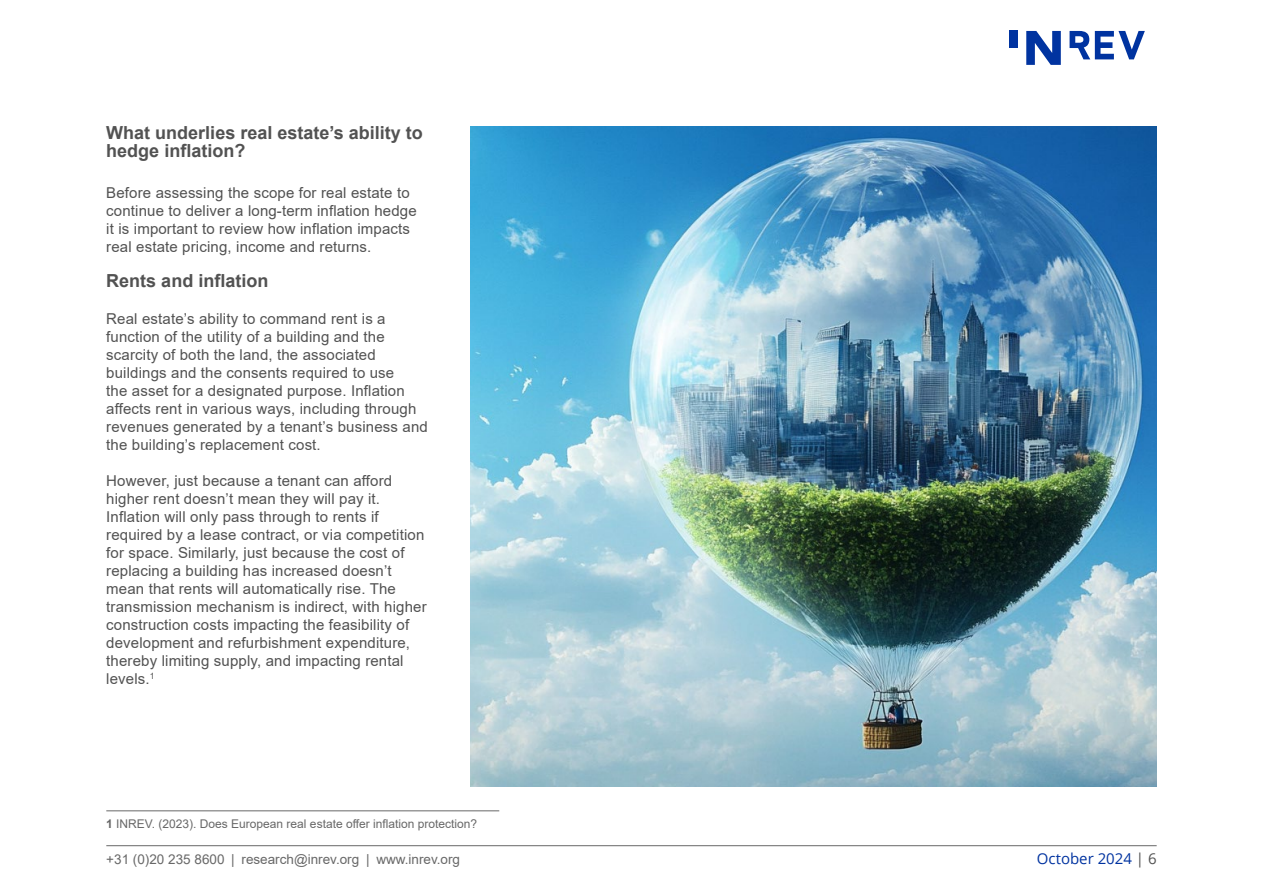
<style>
.page{position:relative;width:1263px;height:893px;background:#fff}
.page>*{position:absolute;margin:0;border:0;box-sizing:border-box;transform-origin:0 0}
.t1{font:700 18px/18px "Arial";color:#525252}
.t2{font:15px/18px "Arial";letter-spacing:.01em;color:#525252}
.t3{font:15px "Open Sans";color:#0033a0}
.t4{font:13.5px "Arial";color:#686868}
.t5{font:12px "Arial";color:#686868}
.s1{font-weight:700}
.s2{color:#525252}
</style>
<div class="page">
<svg style="left:1009px;top:30px;width:136px;height:35px"></svg>
<hr style="left:106px;top:845px;width:1051px;height:1px;background:#686868">
<img style="left:471px;top:126px;width:686px;height:661px">
<hr style="left:106px;top:811px;width:393px;height:1px;background:#686868">
<p class="t1" style="left:106px;top:124px;width:318px">What underlies real estate’s ability to hedge inflation?</p>
<p class="t2" style="left:106px;top:184px;width:312px">Before assessing the scope for real estate to continue to deliver a long-term inflation hedge it is important to review how inflation impacts real estate pricing, income and returns.</p>
<p class="t1" style="left:106px;top:272px;width:164px">Rents and inflation</p>
<p class="t2" style="left:106px;top:310px;width:323px">Real estate’s ability to command rent is a function of the utility of a building and the scarcity of both the land, the associated buildings and the consents required to use<br>the asset for a designated purpose. Inflation affects rent in various ways, including through revenues generated by a tenant’s business and the building’s replacement cost.</p>
<p class="t2" style="left:106px;top:472px;width:322px">However, just because a tenant can afford higher rent doesn’t mean they will pay it.<br>Inflation will only pass through to rents if required by a lease contract, or via competition for space. Similarly, just because the cost of replacing a building has increased doesn’t mean that rents will automatically rise. The transmission mechanism is indirect, with higher construction costs impacting the feasibility of development and refurbishment expenditure, thereby limiting supply, and impacting rental levels.<sup>1</sup></p>
<p class="t5" style="left:106px;top:816px;width:372px"><span class="s1">1</span> INREV. (2023). Does European real estate offer inflation protection?</p>
<p class="t4" style="left:106px;top:850px;width:355px">+31 (0)20 235 8600 | research@inrev.org | www.inrev.org</p>
<p class="t3" style="left:1037px;top:849px;width:121px">October 2024 <span class="s2">| 6</span></p>
</div>
